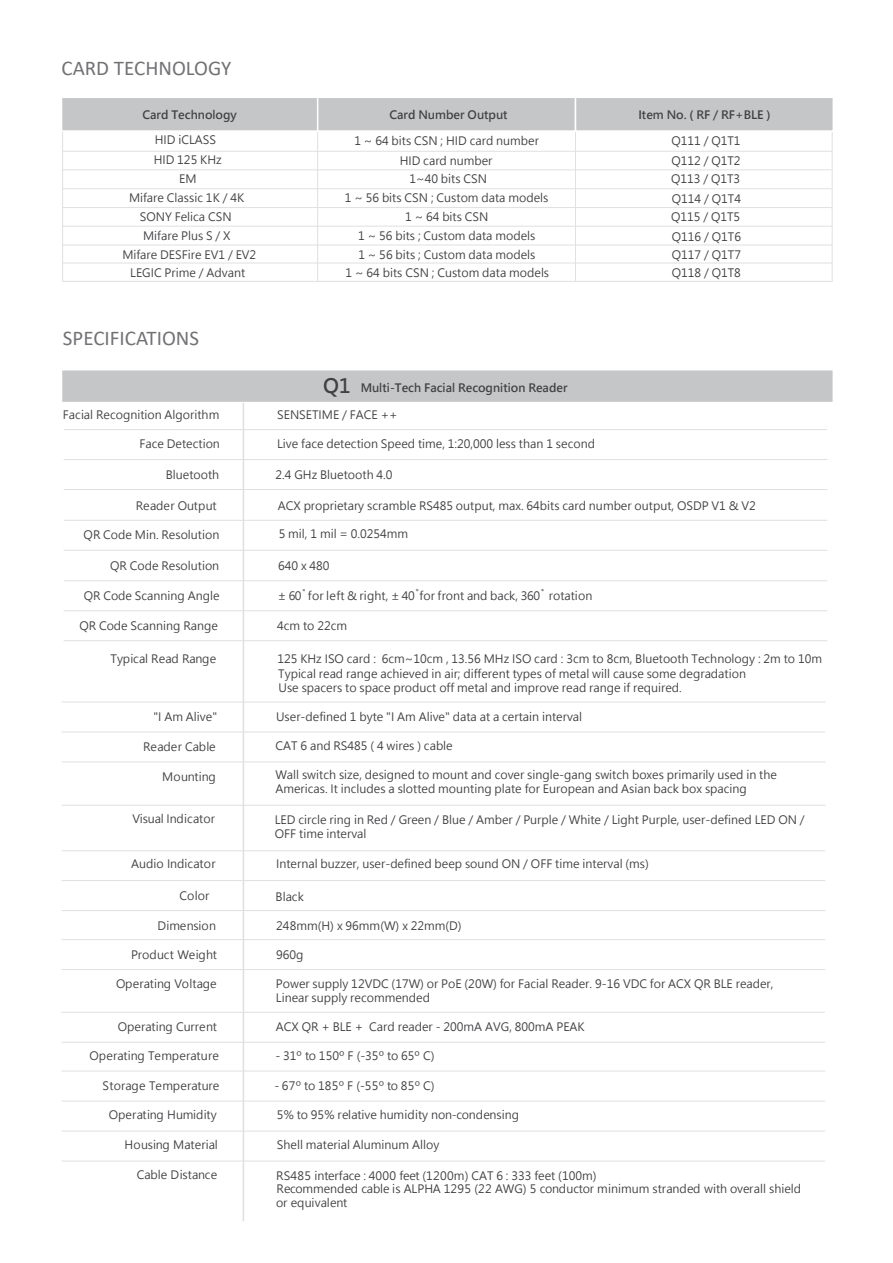
<style>
.page{position:relative;width:893px;height:1263px;background:#fff}
.page>*{position:absolute;margin:0;border:0;box-sizing:border-box;transform-origin:0 0}
.t1{font:21px "Calibri";color:#727276}
.t2{font:700 19.65px "Microsoft Jheng Hei";color:#404143}
.t3{font:11.55px/18.8px "Microsoft Jheng Hei";color:#404143}
.t4{font:700 11.55px "Microsoft Jheng Hei";color:#404143}
.t5{font:11.55px "Microsoft Jheng Hei";letter-spacing:.02em;color:#404143}
</style>
<div class="page">
<hr style="left:63px;top:151px;width:769px;height:1px;background:#e0e0e1">
<hr style="left:62px;top:169px;width:770px;height:1px;background:#e0e0e1">
<hr style="left:62px;top:188px;width:770px;height:1px;background:#e0e0e1">
<hr style="left:62px;top:207px;width:770px;height:1px;background:#e0e0e1">
<hr style="left:62px;top:226px;width:770px;height:1px;background:#e0e0e1">
<hr style="left:62px;top:245px;width:770px;height:1px;background:#e0e0e1">
<hr style="left:63px;top:263px;width:769px;height:1px;background:#e0e0e1">
<hr style="left:62px;top:281px;width:770px;height:1px;background:#e0e0e1">
<hr style="left:317px;top:131px;width:1px;height:150px;background:#e0e0e1">
<hr style="left:575px;top:131px;width:1px;height:150px;background:#e0e0e1">
<hr style="left:62px;top:132px;width:1px;height:149px;background:#e0e0e1">
<hr style="left:832px;top:132px;width:1px;height:149px;background:#e0e0e1">
<div style="left:61px;top:369px;width:773px;height:34px;background:#c5c6c7;border:2px solid #fff"></div>
<hr style="left:243px;top:403px;width:1px;height:818px;background:#e0e0e1">
<hr style="left:64px;top:520px;width:763px;height:1px;background:#e0e0e1">
<hr style="left:64px;top:550px;width:763px;height:1px;background:#e0e0e1">
<hr style="left:64px;top:580px;width:763px;height:1px;background:#e0e0e1">
<hr style="left:64px;top:610px;width:763px;height:1px;background:#e0e0e1">
<hr style="left:64px;top:640px;width:763px;height:1px;background:#e0e0e1">
<hr style="left:64px;top:489px;width:763px;height:1px;background:#e0e0e1">
<hr style="left:64px;top:429px;width:763px;height:1px;background:#e0e0e1">
<hr style="left:64px;top:459px;width:763px;height:1px;background:#e0e0e1">
<hr style="left:62px;top:702px;width:763px;height:1px;background:#e0e0e1">
<hr style="left:62px;top:731px;width:763px;height:1px;background:#e0e0e1">
<hr style="left:62px;top:761px;width:763px;height:1px;background:#e0e0e1">
<hr style="left:62px;top:805px;width:763px;height:1px;background:#e0e0e1">
<hr style="left:62px;top:850px;width:763px;height:1px;background:#e0e0e1">
<hr style="left:62px;top:880px;width:763px;height:1px;background:#e0e0e1">
<hr style="left:62px;top:910px;width:763px;height:1px;background:#e0e0e1">
<hr style="left:62px;top:939px;width:763px;height:1px;background:#e0e0e1">
<hr style="left:62px;top:969px;width:763px;height:1px;background:#e0e0e1">
<hr style="left:61px;top:1012px;width:764px;height:1px;background:#e0e0e1">
<hr style="left:62px;top:1042px;width:763px;height:1px;background:#e0e0e1">
<hr style="left:62px;top:1071px;width:763px;height:1px;background:#e0e0e1">
<hr style="left:62px;top:1101px;width:763px;height:1px;background:#e0e0e1">
<hr style="left:62px;top:1131px;width:763px;height:1px;background:#e0e0e1">
<hr style="left:62px;top:1161px;width:763px;height:1px;background:#e0e0e1">
<div style="left:61px;top:97px;width:259px;height:35px;background:#c5c6c7;border:2px solid #fff"></div>
<div style="left:317px;top:97px;width:259px;height:35px;background:#c5c6c7;border:2px solid #fff"></div>
<div style="left:575px;top:97px;width:259px;height:35px;background:#c5c6c7;border:2px solid #fff"></div>
<h1 class="t1" style="left:61px;top:54px;width:171px">CARD TECHNOLOGY</h1>
<p class="t4" style="left:142px;top:107px;width:96px">Card Technology</p>
<p class="t4" style="left:389px;top:107px;width:120px">Card Number Output</p>
<p class="t4" style="left:638px;top:107px;width:134px">Item No. ( RF / RF+BLE )</p>
<p class="t3" style="left:155px;top:131px;width:63px">HID iCLASS</p>
<p class="t3" style="left:354px;top:130px;width:186px;line-height:20px;text-align:center">1 ~ 64 bits CSN ; HID card number<br>HID card number</p>
<p class="t3" style="left:345px;top:170px;width:206px;text-align:center">1~40 bits CSN<br>1 ~ 56 bits CSN ; Custom data models<br>1 ~ 64 bits CSN<br>1 ~ 56 bits ; Custom data models<br>1 ~ 56 bits ; Custom data models<br>1 ~ 64 bits CSN ; Custom data models</p>
<p class="t3" style="left:154px;top:151px;width:70px;text-align:center">HID 125 KHz<br>EM</p>
<p class="t3" style="left:140px;top:207px;width:93px">SONY Felica CSN</p>
<p class="t3" style="left:129px;top:188px;width:117px">Mifare Classic 1K / 4K</p>
<p class="t3" style="left:122px;top:227px;width:135px;line-height:18.3px;text-align:center">Mifare Plus S / X<br>Mifare DESFire EV1 / EV2<br>LEGIC Prime / Advant</p>
<h1 class="t1" style="left:63px;top:324px;width:138px">SPECIFICATIONS</h1>
<h2 class="t2" style="left:323px;top:373px;width:29px">Q1</h2>
<p class="t4" style="left:361px;top:380px;width:208px">Multi-Tech Facial Recognition Reader</p>
<p class="t3" style="left:63px;top:406px;width:158px">Facial Recognition Algorithm</p>
<p class="t3" style="left:277px;top:406px;width:122px">SENSETIME / FACE ++</p>
<p class="t3" style="left:139px;top:435px;width:82px">Face Detection</p>
<p class="t3" style="left:277px;top:435px;width:319px">Live face detection Speed time, 1:20,000 less than 1 second</p>
<p class="t3" style="left:166px;top:466px;width:55px">Bluetooth</p>
<p class="t3" style="left:276px;top:465px;width:119px">2.4 GHz Bluetooth 4.0</p>
<p class="t3" style="left:671px;top:131px;width:71px;line-height:19.5px;text-align:justify">Q111 / Q1T1<br>Q112 / Q1T2<br>Q113 / Q1T3<br>Q114 / Q1T4</p>
<p class="t3" style="left:671px;top:207px;width:71px;line-height:19.6px">Q115 / Q1T5<br>Q116 / Q1T6</p>
<p class="t3" style="left:672px;top:245px;width:71px">Q117 / Q1T7<br>Q118 / Q1T8</p>
<p class="t3" style="left:136px;top:496px;width:82px">Reader Output</p>
<p class="t3" style="left:278px;top:496px;width:480px">ACX proprietary scramble RS485 output, max. 64bits card number output, OSDP V1 &amp; V2</p>
<p class="t3" style="left:84px;top:525px;width:137px">QR Code Min. Resolution</p>
<p class="t3" style="left:279px;top:525px;width:131px">5 mil, 1 mil = 0.0254mm</p>
<p class="t3" style="left:110px;top:556px;width:111px">QR Code Resolution</p>
<p class="t3" style="left:278px;top:556px;width:53px">640 x 480</p>
<p class="t3" style="left:84px;top:586px;width:137px">QR Code Scanning Angle</p>
<p class="t3" style="left:414px;top:579px;width:8px">∘</p>
<p class="t3" style="left:539px;top:579px;width:8px">∘</p>
<p class="t3" style="left:301px;top:579px;width:8px">∘</p>
<p class="t3" style="left:308px;top:586px;width:234px">for left &amp; right, ± 40 for front and back, 360</p>
<p class="t3" style="left:549px;top:586px;width:45px">rotation</p>
<p class="t3" style="left:278px;top:586px;width:25px">± 60</p>
<p class="t3" style="left:79px;top:617px;width:140px">QR Code Scanning Range</p>
<p class="t3" style="left:277px;top:616px;width:72px">4cm to 22cm</p>
<p class="t3" style="left:110px;top:650px;width:107px">Typical Read Range</p>
<p class="t3" style="left:277px;top:652px;width:546px;line-height:14.5px">125 KHz ISO card : 6cm~10cm , 13.56 MHz ISO card : 3cm to 8cm, Bluetooth Technology : 2m to 10m<br>Typical read range achieved in air; different types of metal will cause some degradation<br>Use spacers to space product off metal and improve read range if required.</p>
<p class="t3" style="left:276px;top:707px;width:308px">User-defined 1 byte "I Am Alive" data at a certain interval</p>
<p class="t3" style="left:143px;top:738px;width:74px">Reader Cable</p>
<p class="t3" style="left:275px;top:737px;width:179px">CAT 6 and RS485 ( 4 wires ) cable</p>
<p class="t3" style="left:162px;top:767px;width:55px">Mounting</p>
<p class="t3" style="left:132px;top:809px;width:84px">Visual Indicator</p>
<p class="t3" style="left:131px;top:855px;width:86px">Audio Indicator</p>
<p class="t3" style="left:180px;top:887px;width:31px">Color</p>
<p class="t3" style="left:157px;top:916px;width:60px">Dimension</p>
<p class="t3" style="left:131px;top:945px;width:87px">Product Weight</p>
<p class="t3" style="left:116px;top:975px;width:102px">Operating Voltage</p>
<p class="t3" style="left:118px;top:1017px;width:101px">Operating Current</p>
<p class="t3" style="left:90px;top:1046px;width:131px">Operating Temperature</p>
<p class="t3" style="left:103px;top:1076px;width:118px">Storage Temperature</p>
<p class="t3" style="left:109px;top:1106px;width:110px">Operating Humidity</p>
<p class="t3" style="left:125px;top:1136px;width:95px">Housing Material</p>
<p class="t3" style="left:137px;top:1165px;width:82px">Cable Distance</p>
<p class="t3" style="left:154px;top:707px;width:65px">"I Am Alive"</p>
<p class="t3" style="left:275px;top:768px;width:503px;line-height:13.8px">Wall switch size, designed to mount and cover single-gang switch boxes primarily used in the<br>Americas. It includes a slotted mounting plate for European and Asian back box spacing</p>
<p class="t3" style="left:275px;top:813px;width:531px;line-height:13.8px">LED circle ring in Red / Green / Blue / Amber / Purple / White / Light Purple, user-defined LED ON /<br>OFF time interval</p>
<p class="t3" style="left:276px;top:855px;width:374px">Internal buzzer, user-defined beep sound ON / OFF time interval (ms)</p>
<p class="t3" style="left:276px;top:887px;width:30px">Black</p>
<p class="t3" style="left:276px;top:916px;width:187px">248mm(H) x 96mm(W) x 22mm(D)</p>
<p class="t3" style="left:276px;top:945px;width:29px">960g</p>
<p class="t3" style="left:276px;top:977px;width:499px;line-height:13.8px">Power supply 12VDC (17W) or PoE (20W) for Facial Reader. 9-16 VDC for ACX QR BLE reader,<br>Linear supply recommended</p>
<p class="t3" style="left:276px;top:1017px;width:310px">ACX QR + BLE + Card reader - 200mA AVG, 800mA PEAK</p>
<p class="t3" style="left:276px;top:1046px;width:160px">- 31º to 150º F (-35º to 65º C)</p>
<p class="t5" style="left:274px;top:1078px;width:162px">- 67º to 185º F (-55º to 85º C)</p>
<p class="t3" style="left:277px;top:1106px;width:244px">5% to 95% relative humidity non-condensing</p>
<p class="t3" style="left:277px;top:1135px;width:164px">Shell material Aluminum Alloy</p>
<p class="t3" style="left:276px;top:1168px;width:527px;line-height:13.8px">RS485 interface : 4000 feet (1200m) CAT 6 : 333 feet (100m)<br>Recommended cable is ALPHA 1295 (22 AWG) 5 conductor minimum stranded with overall shield or equivalent</p>
</div>
